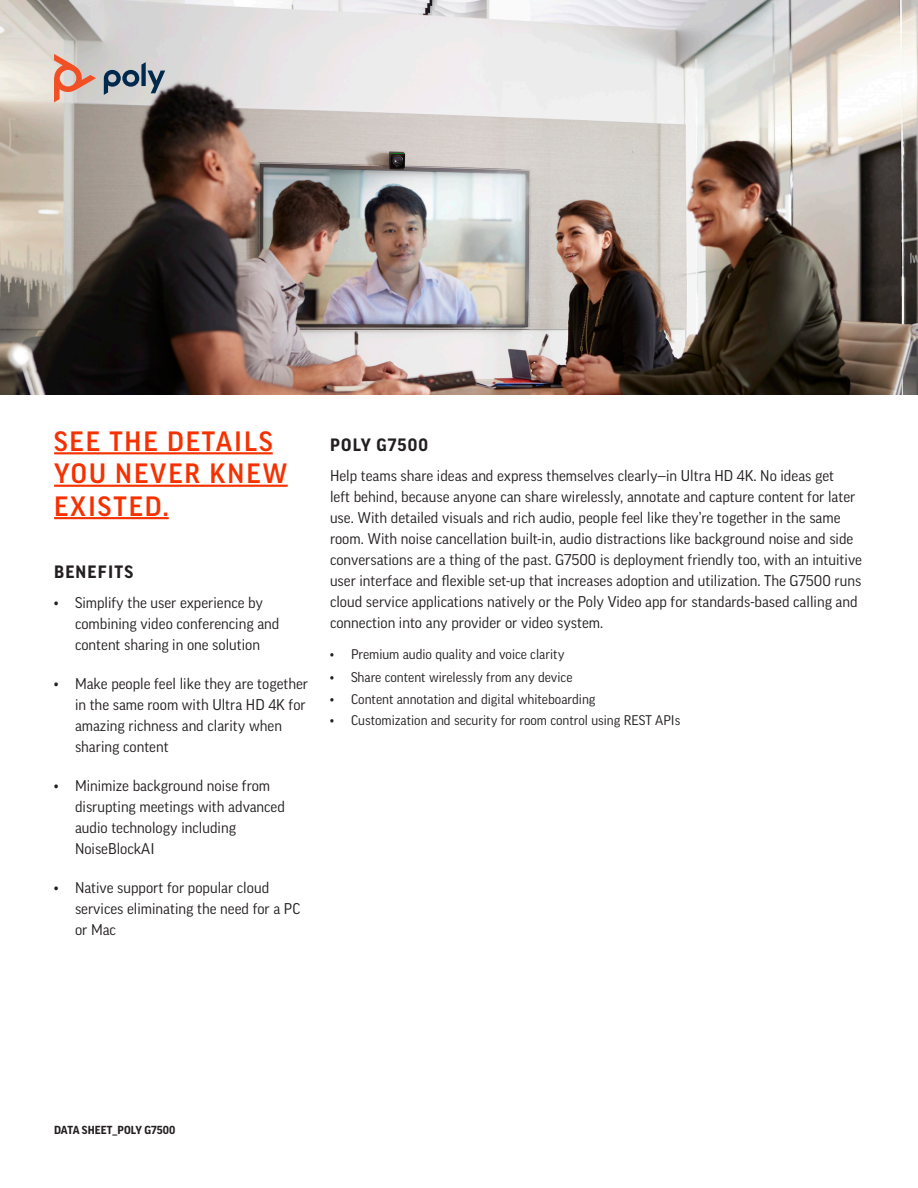
<style>
.page{position:relative;width:918px;height:1188px;background:#fff}
.page>*{position:absolute;margin:0;border:0;box-sizing:border-box;transform-origin:0 0}
.t1{font:500 27px/32.4px "Good Pro";letter-spacing:.07em;color:#f63100}
.t2{font:700 17.25px "Good Pro";letter-spacing:.07em;color:#231f20}
.t3{font:15px/21px "Good Pro";color:#231f20}
.t4{font:13.5px "Good Pro";color:#231f20}
.t5{font:700 11.25px "Good Pro";color:#231f20}
</style>
<div class="page">
<img style="left:0;top:0;width:918px;height:395px">
<hr style="left:54px;top:452px;width:219px;height:2px;background:#f63100">
<hr style="left:54px;top:485px;width:234px;height:2px;background:#f63100">
<hr style="left:54px;top:517px;width:115px;height:2px;background:#f63100">
<svg style="left:104px;top:62px;width:61px;height:33px;background:#909ba6"></svg>
<svg style="left:54px;top:54px;width:42px;height:48px;background:#dba797"></svg>
<h1 class="t1" style="left:54px;top:425px;width:235px">SEE THE DETAILS<br>YOU NEVER KNEW<br>EXISTED.</h1>
<p class="t2" style="left:54px;top:562px;width:81px">BENEFITS</p>
<p class="t3" style="left:75px;top:592px;width:206px;text-indent:-21px">• Simplify the user experience by combining video conferencing and content sharing in one solution</p>
<p class="t3" style="left:75px;top:673px;width:235px;text-indent:-21px">• Make people feel like they are together in the same room with Ultra HD 4K for amazing richness and clarity when sharing content</p>
<p class="t3" style="left:75px;top:775px;width:212px;text-indent:-21px">• Minimize background noise from disrupting meetings with advanced audio technology including<br>NoiseBlockAI</p>
<p class="t3" style="left:75px;top:877px;width:227px;text-indent:-21px">• Native support for popular cloud services eliminating the need for a PC or Mac</p>
<p class="t2" style="left:330px;top:435px;width:99px">POLY G7500</p>
<p class="t3" style="left:330px;top:465px;width:534px">Help teams share ideas and express themselves clearly—in Ultra HD 4K. No ideas get<br>left behind, because anyone can share wirelessly, annotate and capture content for later use. With detailed visuals and rich audio, people feel like they’re together in the same room. With noise cancellation built-in, audio distractions like background noise and side conversations are a thing of the past. G7500 is deployment friendly too, with an intuitive user interface and flexible set-up that increases adoption and utilization. The G7500 runs cloud service applications natively or the Poly Video app for standards-based calling and connection into any provider or video system.</p>
<p class="t4" style="left:330px;top:647px;width:236px">• Premium audio quality and voice clarity</p>
<p class="t4" style="left:330px;top:669px;width:244px">• Share content wirelessly from any device</p>
<p class="t4" style="left:330px;top:692px;width:267px">• Content annotation and digital whiteboarding</p>
<p class="t4" style="left:330px;top:713px;width:352px">• Customization and security for room control using REST APIs</p>
<p class="t5" style="left:54px;top:1124px;width:123px">DATA SHEET_POLY G7500</p>
</div>
